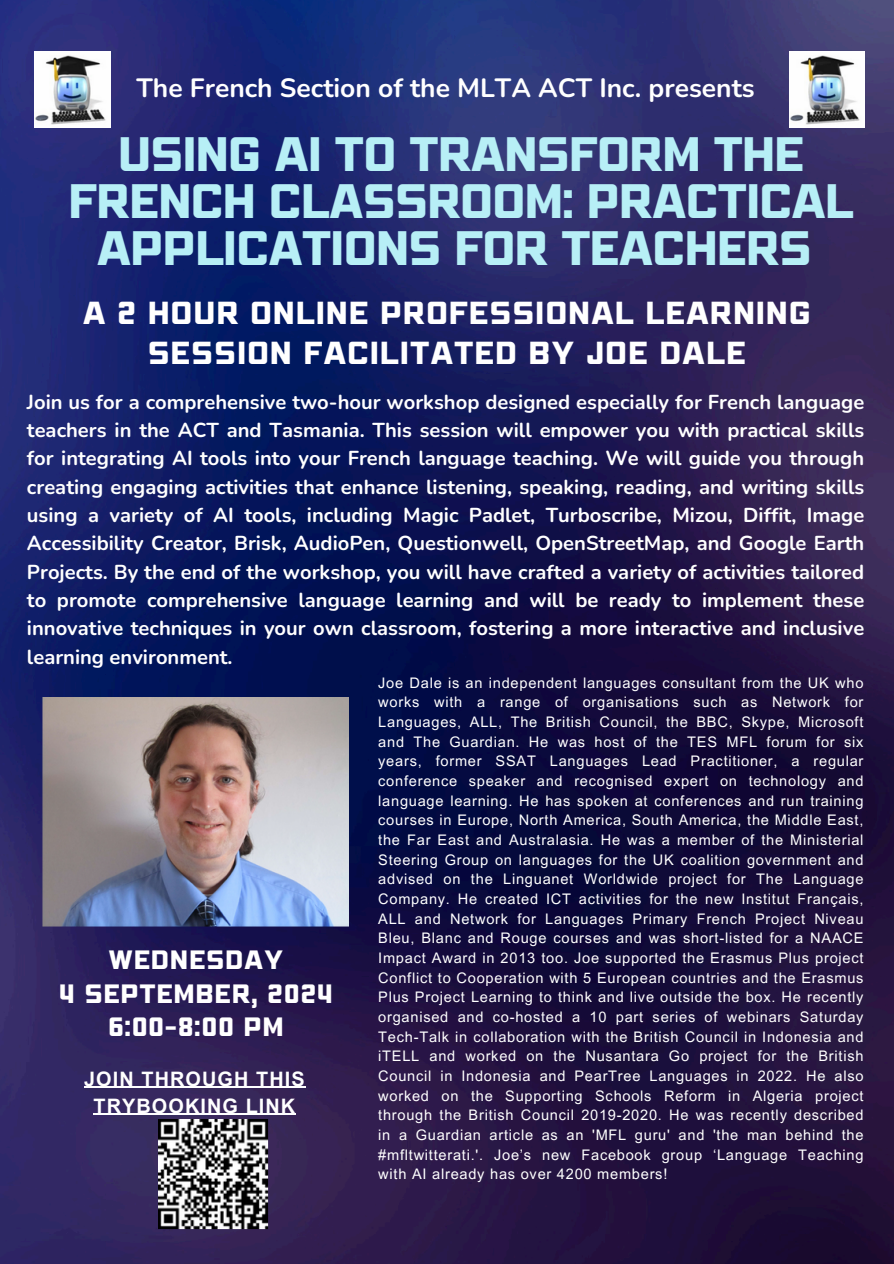
<style>
.page{position:relative;width:894px;height:1264px;background:#fff}
.page>*{position:absolute;margin:0;border:0;box-sizing:border-box;transform-origin:0 0}
.t1{font:43.5px/46.8px "Pattanakarn Bold Wd 3";color:#b7eff6;text-align:center}
.t2{font:28.65px/39.8px "Pattanakarn Bold Wd 3";letter-spacing:.055em;color:#fff;text-align:center}
.t3{font:700 26.4px "Nunito";color:#fff}
.t4{font:23.85px/33.3px "Pattanakarn Bold Wd 3";letter-spacing:.055em;color:#fff;text-align:center}
.t5{font:700 20.1px/28.3px "Nunito";color:#fff;text-align:justify}
.t6{font:700 19.95px/27px "Arial MT Pro";letter-spacing:.055em;color:#fff;text-align:center}
.t7{font:14.55px/19.6px "Arial MT Pro";letter-spacing:.055em;color:#fff;text-align:justify}
</style>
<div class="page">
<img style="left:0;top:0;width:893px;height:1263px">
<img style="left:43px;top:697px;width:306px;height:229px">
<img style="left:788px;top:52px;width:76px;height:75px">
<img style="left:35px;top:52px;width:75px;height:75px">
<img style="left:158px;top:1119px;width:111px;height:110px">
<hr style="left:84px;top:1086px;width:221px;height:1px;background:#fff">
<hr style="left:93px;top:1113px;width:203px;height:1px;background:#fff">
<h3 class="t3" style="left:136px;top:70px;width:619px">The French Section of the MLTA ACT Inc. presents</h3>
<h4 class="t1" style="left:69px;top:133px;width:785px">USING AI TO TRANSFORM THE<br>FRENCH CLASSROOM: PRACTICAL<br>APPLICATIONS FOR TEACHERS</h4>
<h5 class="t2" style="left:83px;top:294px;width:728px">A 2 HOUR ONLINE PROFESSIONAL LEARNING<br>SESSION FACILITATED BY JOE DALE</h5>
<h6 class="t5" style="left:27px;top:388px;width:838px">Join us for a comprehensive two-hour workshop designed especially for French language teachers in the ACT and Tasmania. This session will empower you with practical skills for integrating AI tools into your French language teaching. We will guide you through creating engaging activities that enhance listening, speaking, reading, and writing skills using a variety of AI tools, including Magic Padlet, Turboscribe, Mizou, Diffit, Image Accessibility Creator, Brisk, AudioPen, Questionwell, OpenStreetMap, and Google Earth Projects. By the end of the workshop, you will have crafted a variety of activities tailored to promote comprehensive language learning and will be ready to implement these innovative techniques in your own classroom, fostering a more interactive and inclusive learning environment.</h6>
<p class="t4" style="left:59px;top:944px;width:275px">WEDNESDAY<br>4 SEPTEMBER, 2024<br>6:00-8:00 PM</p>
<p class="t6" style="left:84px;top:1067px;width:222px">JOIN THROUGH THIS<br>TRYBOOKING LINK</p>
<p class="t7" style="left:378px;top:674px;width:486px">Joe Dale is an independent languages consultant from the UK who works with a range of organisations such as Network for Languages, ALL, The British Council, the BBC, Skype, Microsoft and The Guardian. He was host of the TES MFL forum for six years, former SSAT Languages Lead Practitioner, a regular conference speaker and recognised expert on technology and language learning. He has spoken at conferences and run training courses in Europe, North America, South America, the Middle East, the Far East and Australasia. He was a member of the Ministerial Steering Group on languages for the UK coalition government and advised on the Linguanet Worldwide project for The Language Company. He created ICT activities for the new Institut Français, ALL and Network for Languages Primary French Project Niveau Bleu, Blanc and Rouge courses and was short-listed for a NAACE Impact Award in 2013 too. Joe supported the Erasmus Plus project Conflict to Cooperation with 5 European countries and the Erasmus Plus Project Learning to think and live outside the box. He recently organised and co-hosted a 10 part series of webinars Saturday Tech-Talk in collaboration with the British Council in Indonesia and iTELL and worked on the Nusantara Go project for the British Council in Indonesia and PearTree Languages in 2022. He also worked on the Supporting Schools Reform in Algeria project through the British Council 2019-2020. He was recently described in a Guardian article as an 'MFL guru' and 'the man behind the #mfltwitterati.'. Joe’s new Facebook group ‘Language Teaching with AI already has over 4200 members!</p>
</div>
